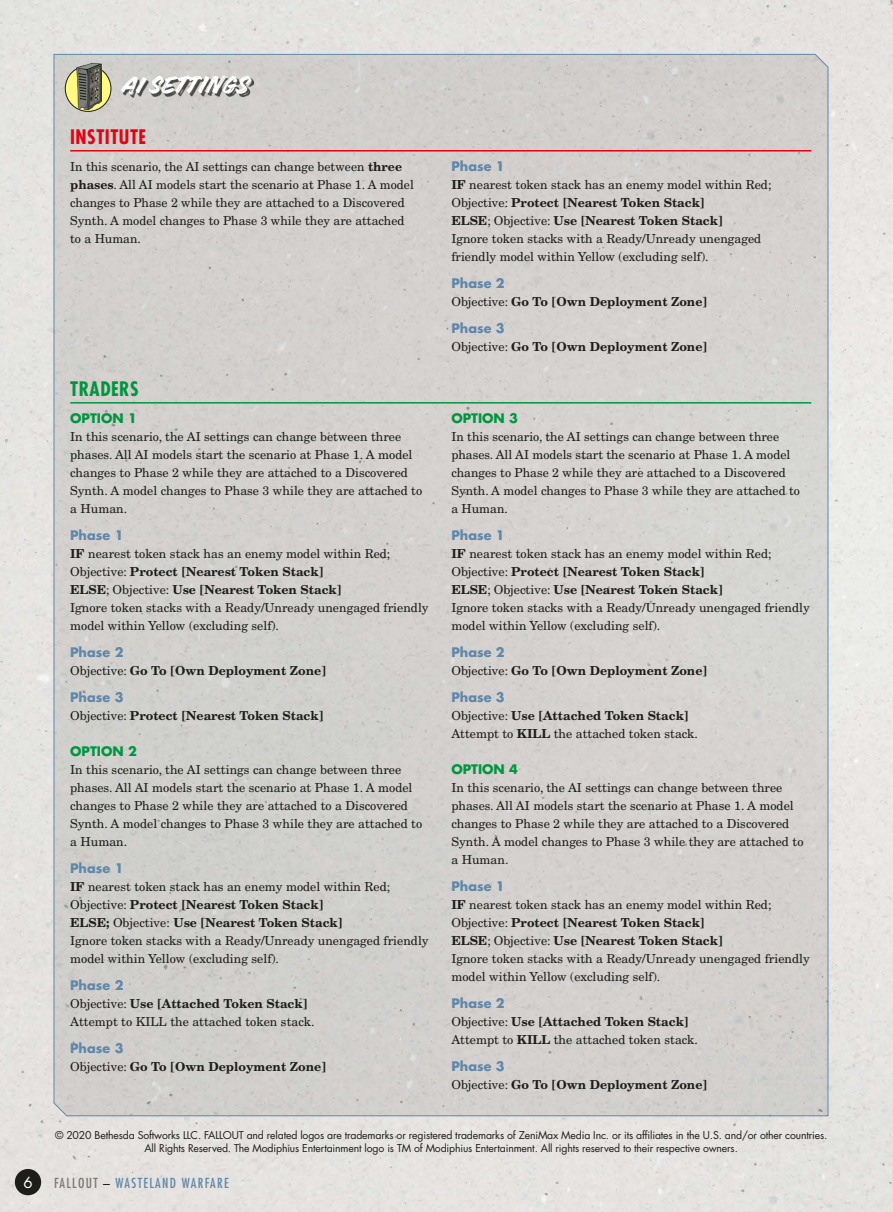
<style>
.page{position:relative;width:893px;height:1212px;background:#fff}
.page>*{position:absolute;margin:0;border:0;box-sizing:border-box;transform-origin:0 0}
.t1{font:28.5px "Handelson Two";letter-spacing:.01em;color:#fff}
.t2{font:700 condensed 19.5px "Futura Std";letter-spacing:.025em;color:#e30313}
.t3{font:700 condensed 19.5px "Futura Std";letter-spacing:.025em;color:#009640}
.t4{font:15px "Futura Std";color:#fff}
.t5{font:condensed 13.5px "Futura Std";letter-spacing:.1em;color:#5f87aa}
.t6{font:700 12.9px "Futura Std";color:#5f87aa}
.t7{font:700 12.9px "Futura Std";color:#009640}
.t8{font:12.3px/18px "New Century Schlbk LT Std";color:#1d1d1b}
.t9{font:700 12.3px "New Century Schlbk LT Std";color:#1d1d1b}
.t10{font:10.5px/13.5px "Futura Std";letter-spacing:-.015em;color:#1d1d1b;text-align:center}
.s1{font-weight:700}
.s2{font-weight:400}
.s3{color:#7c7773}
.s4{color:#1d1d1b}
</style>
<div class="page">
<img style="left:0;top:0;width:893px;height:1212px">
<div style="left:15px;top:1169px;width:26px;height:26px;background:#1d1d1b;border-radius:50%"></div>
<div style="left:53px;top:54px;width:776px;height:1062px;background:#d3d0cd"></div>
<div style="left:65px;top:66px;width:46px;height:45px;background:#fff881;border-radius:50%"></div>
<div style="left:65px;top:65px;width:46px;height:47px;border:1px solid #1d1d1b;border-radius:50%"></div>
<img style="left:77px;top:63px;width:25px;height:47px">
<hr style="left:70px;top:150px;width:741px;height:1px;background:#e30313">
<hr style="left:70px;top:402px;width:741px;height:1px;background:#009640">
<div style="left:123px;top:78px;width:131px;height:19px;background:#1d1d1b;opacity:.75"></div>
<h1 class="t1" style="left:121px;top:69px;width:128px">AI SETTINGS</h1>
<h2 class="t2" style="left:70px;top:125px;width:78px">INSTITUTE</h2>
<p class="t8" style="left:70px;top:158px;width:345px">In this scenario, the AI settings can change between <span class="s1">three phases</span>. All AI models start the scenario at Phase 1. A model changes to Phase 2 while they are attached to a Discovered Synth. A model changes to Phase 3 while they are attached to a Human.</p>
<p class="t6" style="left:451px;top:158px;width:55px">Phase 1</p>
<p class="t8" style="left:451px;top:176px;width:322px"><span class="s1">IF</span> nearest token stack has an enemy model within Red; Objective: <span class="s1">Protect [Nearest Token Stack]<br>ELSE</span>; Objective: <span class="s1">Use [Nearest Token Stack]<br></span>Ignore token stacks with a Ready/Unready unengaged friendly model within Yellow (excluding self).</p>
<p class="t6" style="left:451px;top:275px;width:55px">Phase 2</p>
<p class="t9" style="left:451px;top:294px;width:257px"><span class="s2">Objective:</span> Go To [Own Deployment Zone]</p>
<p class="t6" style="left:451px;top:320px;width:55px">Phase 3</p>
<p class="t9" style="left:451px;top:339px;width:257px"><span class="s2">Objective:</span> Go To [Own Deployment Zone]</p>
<h2 class="t3" style="left:70px;top:377px;width:70px">TRADERS</h2>
<p class="t7" style="left:70px;top:410px;width:68px">OPTION 1</p>
<p class="t8" style="left:70px;top:428px;width:354px">In this scenario, the AI settings can change between three phases. All AI models start the scenario at Phase 1. A model changes to Phase 2 while they are attached to a Discovered Synth. A model changes to Phase 3 while they are attached to a Human.</p>
<p class="t6" style="left:70px;top:527px;width:55px">Phase 1</p>
<p class="t8" style="left:70px;top:545px;width:360px"><span class="s1">IF</span> nearest token stack has an enemy model within Red; Objective: <span class="s1">Protect [Nearest Token Stack]<br>ELSE</span>; Objective: <span class="s1">Use [Nearest Token Stack]<br></span>Ignore token stacks with a Ready/Unready unengaged friendly model within Yellow (excluding self).</p>
<p class="t6" style="left:70px;top:644px;width:55px">Phase 2</p>
<p class="t9" style="left:70px;top:663px;width:257px"><span class="s2">Objective:</span> Go To [Own Deployment Zone]</p>
<p class="t6" style="left:70px;top:689px;width:55px">Phase 3</p>
<p class="t9" style="left:70px;top:708px;width:255px"><span class="s2">Objective:</span> Protect [Nearest Token Stack]</p>
<p class="t7" style="left:70px;top:743px;width:68px">OPTION 2</p>
<p class="t8" style="left:70px;top:761px;width:354px">In this scenario, the AI settings can change between three phases. All AI models start the scenario at Phase 1. A model changes to Phase 2 while they are attached to a Discovered Synth. A model changes to Phase 3 while they are attached to a Human.</p>
<p class="t6" style="left:70px;top:860px;width:55px">Phase 1</p>
<p class="t8" style="left:70px;top:878px;width:360px"><span class="s1">IF</span> nearest token stack has an enemy model within Red; Objective: <span class="s1">Protect [Nearest Token Stack]<br>ELSE;</span> Objective: <span class="s1">Use [Nearest Token Stack]<br></span>Ignore token stacks with a Ready/Unready unengaged friendly model within Yellow (excluding self).</p>
<p class="t6" style="left:70px;top:977px;width:55px">Phase 2</p>
<p class="t8" style="left:70px;top:995px;width:246px">Objective: <span class="s1">Use [Attached Token Stack]<br></span>Attempt to KILL the attached token stack.</p>
<p class="t6" style="left:70px;top:1040px;width:55px">Phase 3</p>
<p class="t9" style="left:70px;top:1059px;width:257px"><span class="s2">Objective:</span> Go To [Own Deployment Zone]</p>
<p class="t7" style="left:451px;top:410px;width:68px">OPTION 3</p>
<p class="t8" style="left:451px;top:428px;width:350px">In this scenario, the AI settings can change between three phases. All AI models start the scenario at Phase 1. A model changes to Phase 2 while they are attached to a Discovered Synth. A model changes to Phase 3 while they are attached to a Human.</p>
<p class="t6" style="left:451px;top:527px;width:55px">Phase 1</p>
<p class="t8" style="left:451px;top:545px;width:360px"><span class="s1">IF</span> nearest token stack has an enemy model within Red; Objective: <span class="s1">Protect [Nearest Token Stack]<br>ELSE</span>; Objective: <span class="s1">Use [Nearest Token Stack]<br></span>Ignore token stacks with a Ready/Unready unengaged friendly model within Yellow (excluding self).</p>
<p class="t6" style="left:451px;top:644px;width:55px">Phase 2</p>
<p class="t9" style="left:451px;top:663px;width:257px"><span class="s2">Objective:</span> Go To [Own Deployment Zone]</p>
<p class="t6" style="left:451px;top:689px;width:55px">Phase 3</p>
<p class="t8" style="left:451px;top:707px;width:248px">Objective: <span class="s1">Use [Attached Token Stack]<br></span>Attempt to <span class="s1">KILL</span> the attached token stack.</p>
<p class="t7" style="left:451px;top:761px;width:68px">OPTION 4</p>
<p class="t8" style="left:451px;top:779px;width:354px">In this scenario, the AI settings can change between three phases. All AI models start the scenario at Phase 1. A model changes to Phase 2 while they are attached to a Discovered Synth. A model changes to Phase 3 while they are attached to a Human.</p>
<p class="t6" style="left:451px;top:878px;width:55px">Phase 1</p>
<p class="t8" style="left:451px;top:896px;width:360px"><span class="s1">IF</span> nearest token stack has an enemy model within Red; Objective: <span class="s1">Protect [Nearest Token Stack]<br>ELSE</span>; Objective: <span class="s1">Use [Nearest Token Stack]<br></span>Ignore token stacks with a Ready/Unready unengaged friendly model within Yellow (excluding self).</p>
<p class="t6" style="left:451px;top:995px;width:55px">Phase 2</p>
<p class="t8" style="left:451px;top:1013px;width:248px">Objective: <span class="s1">Use [Attached Token Stack]<br></span>Attempt to <span class="s1">KILL</span> the attached token stack.</p>
<p class="t6" style="left:451px;top:1058px;width:55px">Phase 3</p>
<p class="t9" style="left:451px;top:1077px;width:257px"><span class="s2">Objective:</span> Go To [Own Deployment Zone]</p>
<p class="t10" style="left:55px;top:1128px;width:774px">© 2020 Bethesda Softworks LLC. FALLOUT and related logos are trademarks or registered trademarks of ZeniMax Media Inc. or its affiliates in the U.S. and/or other countries.<br>All Rights Reserved. The Modiphius Entertainment logo is TM of Modiphius Entertainment. All rights reserved to their respective owners.</p>
<p class="t4" style="left:23px;top:1173px;width:11px">6</p>
<p class="t5" style="left:54px;top:1174px;width:176px"><span class="s3">FALLOUT</span> <span class="s4">–</span> WASTELAND WARFARE</p>
</div>
